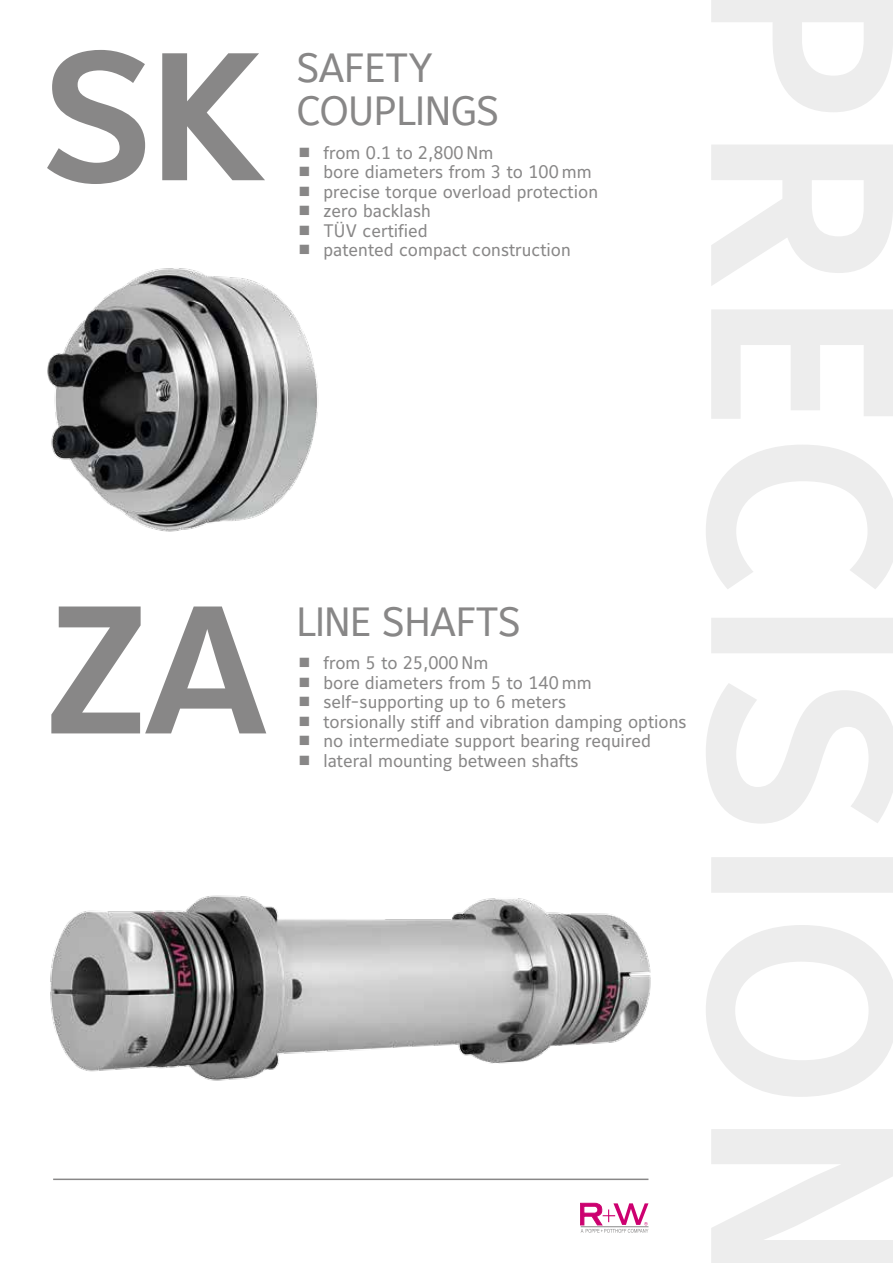
<style>
.page{position:relative;width:893px;height:1263px;background:#fff}
.page>*{position:absolute;margin:0;border:0;box-sizing:border-box;transform-origin:0 0}
.t1{font:180px "Maurea Bold Lf";color:#888787}
.t2{font:40.5px/43.5px "Maurea Regular Tf";letter-spacing:-.015em;color:#888787}
.t3{font:18px/19.5px "Maurea Regular Tf";color:#888787}
</style>
<div class="page">
<svg style="left:706px;top:0;width:187px;height:1263px"></svg>
<hr style="left:53px;top:1178px;width:595px;height:2px;background:#888787">
<img style="left:50px;top:895px;width:601px;height:186px">
<img style="left:891px;top:1044px;width:2px;height:22px">
<svg style="left:580px;top:1203px;width:68px;height:30px"></svg>
<img style="left:47px;top:268px;width:271px;height:264px">
<h1 class="t1" style="left:42px;top:17px;width:226px">SK</h1>
<h2 class="t2" style="left:296px;top:48px;width:204px">SAFETY<br>COUPLINGS</h2>
<p class="t3" style="left:323px;top:144px;width:276px">from 0.1 to 2,800 Nm<br>bore diameters from 3 to 100 mm precise torque overload protection zero backlash<br>TÜV certified<br>patented compact construction</p>
<h1 class="t1" style="left:46px;top:570px;width:224px">ZA</h1>
<h2 class="t2" style="left:296px;top:602px;width:226px">LINE SHAFTS</h2>
<p class="t3" style="left:323px;top:654px;width:365px">from 5 to 25,000 Nm<br>bore diameters from 5 to 140 mm self-supporting up to 6 meters<br>torsionally stiff and vibration damping options no intermediate support bearing required lateral mounting between shafts</p>
</div>
